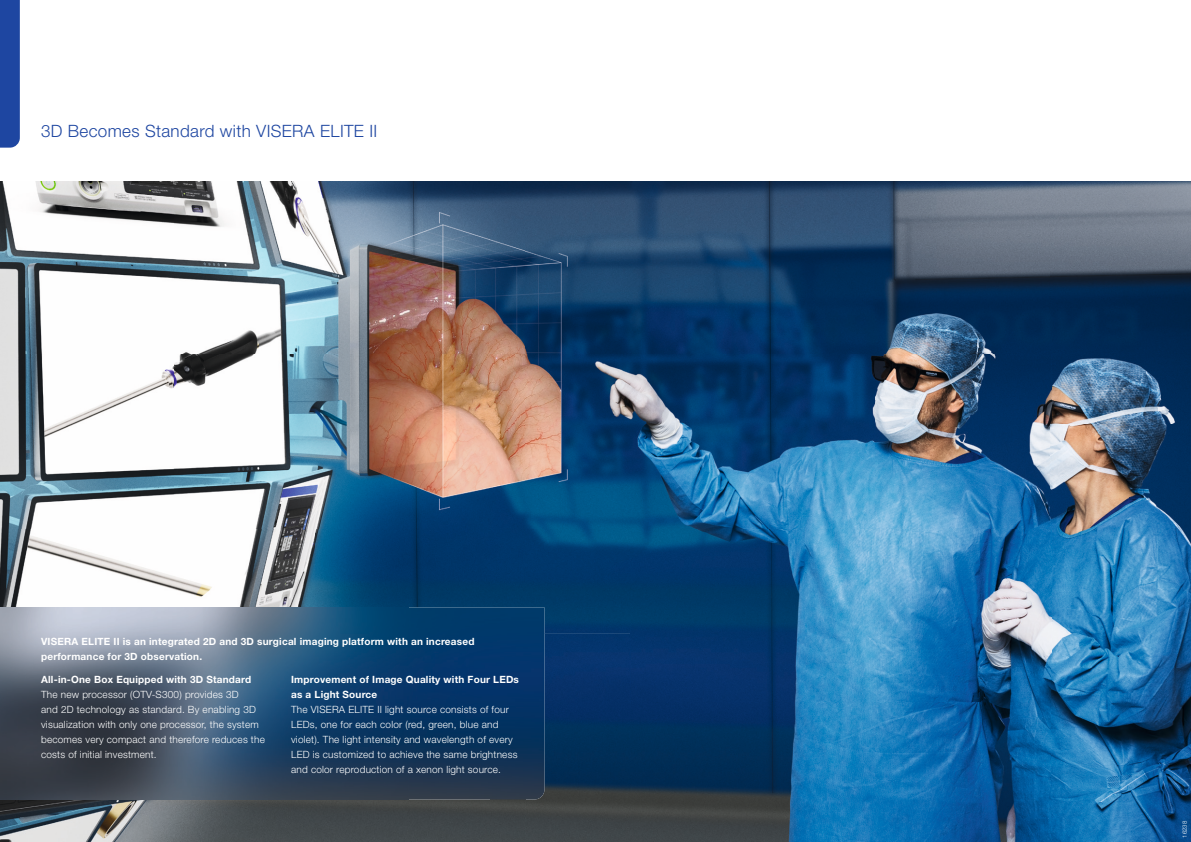
<style>
.page{position:relative;width:1191px;height:842px;background:#fff}
.page>*{position:absolute;margin:0;border:0;box-sizing:border-box;transform-origin:0 0}
.t1{font:300 17px "Helvetica Neue LT Pro";letter-spacing:.02em;color:#1e46a1}
.t2{font:300 10px/15px "Helvetica Neue LT Pro";letter-spacing:.02em;color:#fff}
.t3{font:700 10px/15px "Helvetica Neue LT Pro";letter-spacing:.02em;color:#fff}
.t4{font:300 6px "Helvetica Neue LT Pro";color:#fff}
</style>
<div class="page">
<div style="left:0;top:0;width:20px;height:148px;background:#1e46a1"></div>
<img style="left:0;top:181px;width:1051px;height:348px">
<img style="left:1051px;top:181px;width:140px;height:661px">
<img style="left:0;top:529px;width:315px;height:78px">
<img style="left:315px;top:529px;width:315px;height:104px">
<img style="left:630px;top:529px;width:421px;height:313px">
<img style="left:525px;top:633px;width:105px;height:209px">
<img style="left:0;top:799px;width:525px;height:43px">
<svg style="left:1167px;top:817px;width:3px;height:5px"></svg>
<svg style="left:20px;top:817px;width:3px;height:5px"></svg>
<img style="left:0;top:607px;width:544px;height:192px">
<h1 class="t1" style="left:41px;top:121px;width:338px">3D Becomes Standard with VISERA ELITE II</h1>
<p class="t3" style="left:41px;top:634px;width:435px">VISERA ELITE II is an integrated 2D and 3D surgical imaging platform with an increased performance for 3D observation.</p>
<p class="t3" style="left:41px;top:672px;width:211px">All-in-One Box Equipped with 3D Standard</p>
<p class="t2" style="left:41px;top:687px;width:225px">The new processor (OTV-S300) provides 3D<br>and 2D technology as standard. By enabling 3D visualization with only one processor, the system becomes very compact and therefore reduces the costs of initial investment.</p>
<p class="t3" style="left:291px;top:672px;width:229px">Improvement of Image Quality with Four LEDs as a Light Source</p>
<p class="t2" style="left:291px;top:702px;width:228px">The VISERA ELITE II light source consists of four LEDs, one for each color (red, green, blue and violet). The light intensity and wavelength of every LED is customized to achieve the same brightness and color reproduction of a xenon light source.</p>
<p class="t4" style="left:1180px;top:838px;width:18px;rotate:-90deg">16238</p>
</div>
